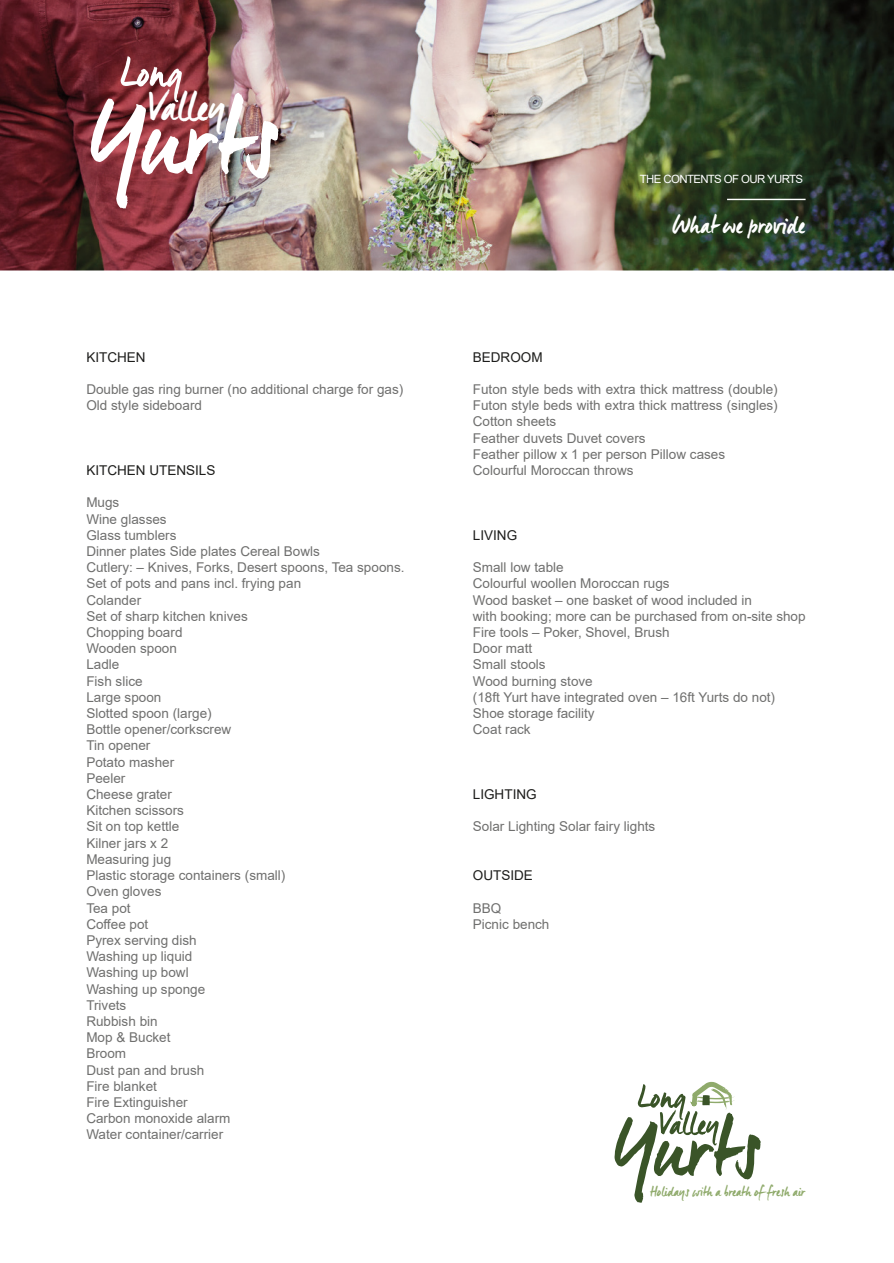
<style>
.page{position:relative;width:894px;height:1263px;background:#fff}
.page>*{position:absolute;margin:0;border:0;box-sizing:border-box;transform-origin:0 0}
.t1{font:107.7px "Manus";color:#fff}
.t2{font:41.85px "Manus";color:#fff}
.t3{font:25.65px "Manus";color:#fff}
.t4{font:14.1px "Manus";color:#8faa6b}
.t5{font:13.5px/16.2px "Arial";color:#6f6f6e}
.t6{font:13.5px "Arial";color:#1d1d1b}
.t7{font:11.4px "Arial";letter-spacing:-.055em;color:#fff}
</style>
<div class="page">
<img style="left:0;top:0;width:893px;height:271px">
<svg style="left:121px;top:56px;width:61px;height:46px"></svg>
<svg style="left:614px;top:1082px;width:146px;height:121px"></svg>
<hr style="left:726px;top:199px;width:79px;height:1px;background:#fff">
<h2 class="t2" style="left:149px;top:89px;width:78px">Valley</h2>
<h1 class="t1" style="left:91px;top:93px;width:190px">Yurts</h1>
<p class="t6" style="left:86px;top:352px;width:61px">KITCHEN</p>
<p class="t5" style="left:86px;top:382px;width:318px">Double gas ring burner (no additional charge for gas)<br>Old style sideboard</p>
<p class="t6" style="left:86px;top:465px;width:131px">KITCHEN UTENSILS</p>
<p class="t5" style="left:86px;top:496px;width:319px">Mugs<br>Wine glasses<br>Glass tumblers<br>Dinner plates Side plates Cereal Bowls<br>Cutlery: – Knives, Forks, Desert spoons, Tea spoons.<br>Set of pots and pans incl. frying pan<br>Colander<br>Set of sharp kitchen knives<br>Chopping board<br>Wooden spoon<br>Ladle<br>Fish slice<br>Large spoon<br>Slotted spoon (large)<br>Bottle opener/corkscrew<br>Tin opener<br>Potato masher<br>Peeler<br>Cheese grater<br>Kitchen scissors<br>Sit on top kettle<br>Kilner jars x 2<br>Measuring jug<br>Plastic storage containers (small)<br>Oven gloves<br>Tea pot<br>Coffee pot<br>Pyrex serving dish<br>Washing up liquid<br>Washing up bowl<br>Washing up sponge<br>Trivets<br>Rubbish bin<br>Mop &amp; Bucket<br>Broom<br>Dust pan and brush<br>Fire blanket<br>Fire Extinguisher<br>Carbon monoxide alarm<br>Water container/carrier</p>
<p class="t7" style="left:639px;top:175px;width:165px">THE CONTENTS OF OUR YURTS</p>
<h3 class="t3" style="left:672px;top:214px;width:134px">What we provide</h3>
<p class="t6" style="left:472px;top:352px;width:71px">BEDROOM</p>
<p class="t5" style="left:472px;top:382px;width:306px">Futon style beds with extra thick mattress (double)<br>Futon style beds with extra thick mattress (singles)<br>Cotton sheets<br>Feather duvets Duvet covers<br>Feather pillow x 1 per person Pillow cases Colourful Moroccan throws</p>
<p class="t6" style="left:472px;top:530px;width:46px">LIVING</p>
<p class="t5" style="left:472px;top:561px;width:334px">Small low table<br>Colourful woollen Moroccan rugs<br>Wood basket – one basket of wood included in<br>with booking; more can be purchased from on-site shop<br>Fire tools – Poker, Shovel, Brush<br>Door matt<br>Small stools<br>Wood burning stove<br>(18ft Yurt have integrated oven – 16ft Yurts do not)<br>Shoe storage facility<br>Coat rack</p>
<p class="t6" style="left:472px;top:789px;width:65px">LIGHTING</p>
<p class="t5" style="left:472px;top:820px;width:184px">Solar Lighting Solar fairy lights</p>
<p class="t6" style="left:472px;top:870px;width:62px">OUTSIDE</p>
<p class="t5" style="left:472px;top:901px;width:78px">BBQ<br>Picnic bench</p>
<p class="t4" style="left:649px;top:1186px;width:156px">Holidays with a breath of fresh air</p>
</div>
